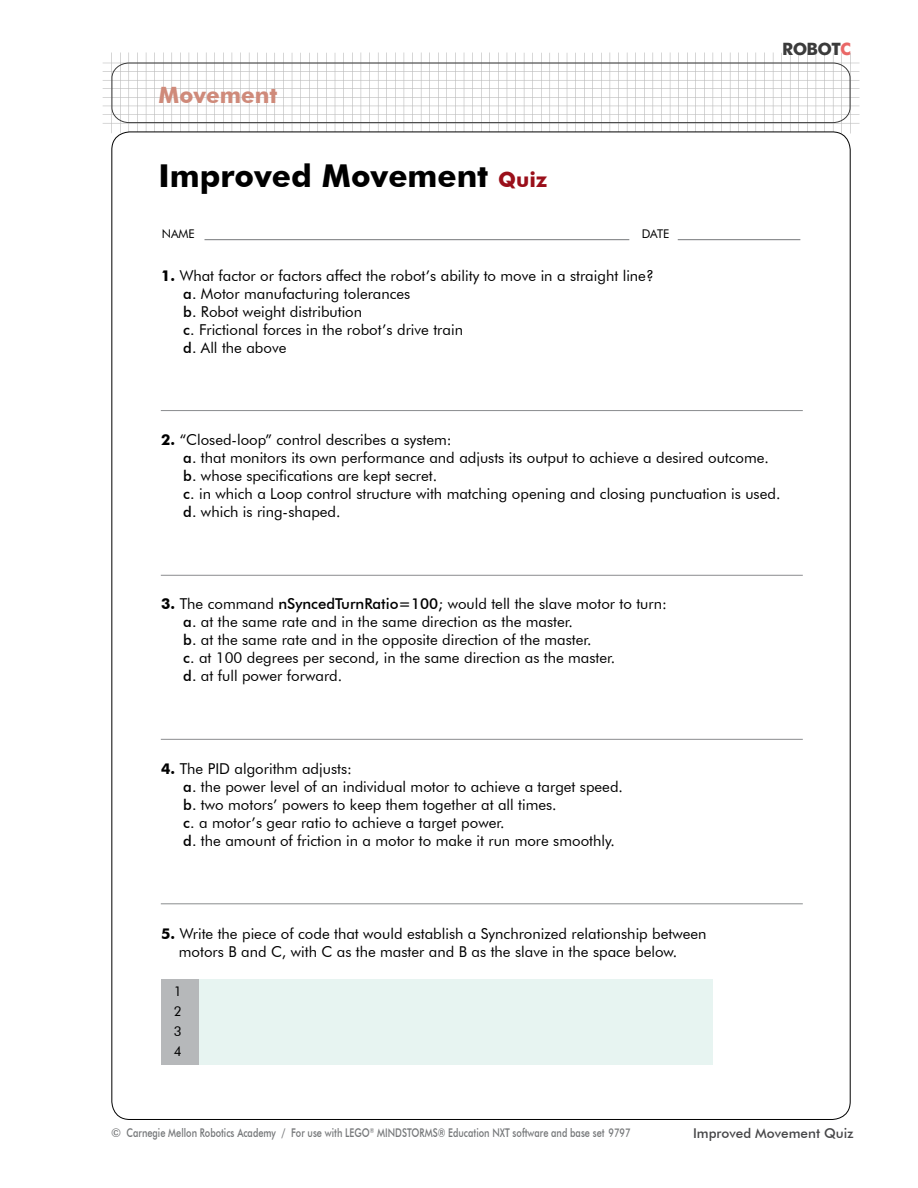
<style>
.page{position:relative;width:918px;height:1188px;background:#fff}
.page>*{position:absolute;margin:0;border:0;box-sizing:border-box;transform-origin:0 0}
.t1{font:700 31.5px "Futura BT";color:#000}
.t2{font:700 22.5px "Futura BT";color:#cf8a7a}
.t3{font:700 17.1px "Futura BT";letter-spacing:-.04em;color:#000}
.t4{font:15px/18px "Futura BT";color:#000}
.t5{font:500 13.5px "Futura BT";color:#464648}
.t6{font:13.5px/19.8px "Futura BT";color:#000;text-align:justify}
.t7{font:500 12px "Futura BT";color:#757779}
.t8{font:12px "Futura BT";color:#000}
.s1{font-size:21px;color:#9a0f1a}
.s2{font-weight:700}
.s3{font-weight:500}
.s4{color:#e33a39}
</style>
<div class="page">
<svg style="left:103px;top:53px;width:757px;height:81px"></svg>
<svg style="left:111px;top:62px;width:740px;height:61px"></svg>
<hr style="left:161px;top:575px;width:642px;height:1px;background:#8a8c8e">
<hr style="left:161px;top:739px;width:642px;height:1px;background:#8a8c8e">
<hr style="left:161px;top:410px;width:642px;height:1px;background:#8a8c8e">
<hr style="left:161px;top:903px;width:642px;height:1px;background:#8a8c8e">
<div style="left:161px;top:980px;width:552px;height:85px;background:#e7f4f1"></div>
<div style="left:161px;top:980px;width:38px;height:85px;background:#b6b8ba"></div>
<hr style="left:205px;top:239px;width:424px;height:1px;background:#757779">
<hr style="left:678px;top:239px;width:122px;height:1px;background:#757779">
<h2 class="t2" style="left:159px;top:82px;width:120px">Movement</h2>
<h1 class="t1" style="left:159px;top:157px;width:390px">Improved Movement <span class="s1">Quiz</span></h1>
<p class="t8" style="left:162px;top:226px;width:35px">NAME</p>
<p class="t8" style="left:642px;top:226px;width:29px">DATE</p>
<p class="t4" style="left:183px;top:266px;width:472px;text-indent:-22px"><span class="s2">1.</span> What factor or factors affect the robot’s ability to move in a straight line? <span class="s3">a.</span> Motor manufacturing tolerances<br><span class="s3">b.</span> Robot weight distribution<br><span class="s3">c.</span> Frictional forces in the robot’s drive train<br><span class="s3">d.</span> All the above</p>
<p class="t3" style="left:782px;top:39px;width:70px">ROBOT<span class="s4">C</span></p>
<p class="t4" style="left:183px;top:431px;width:599px;text-indent:-22px"><span class="s2">2.</span> “Closed-loop” control describes a system:<br><span class="s3">a.</span> that monitors its own performance and adjusts its output to achieve a desired outcome. <span class="s3">b.</span> whose specifications are kept secret.<br><span class="s3">c.</span> in which a Loop control structure with matching opening and closing punctuation is used. <span class="s3">d.</span> which is ring-shaped.</p>
<p class="t4" style="left:183px;top:595px;width:485px;text-indent:-22px"><span class="s2">3.</span> The command <span class="s3">nSyncedTurnRatio=100;</span> would tell the slave motor to turn: <span class="s3">a.</span> at the same rate and in the same direction as the master.<br><span class="s3">b.</span> at the same rate and in the opposite direction of the master.<br><span class="s3">c.</span> at 100 degrees per second, in the same direction as the master.<br><span class="s3">d.</span> at full power forward.</p>
<p class="t4" style="left:183px;top:759px;width:441px;text-indent:-22px"><span class="s2">4.</span> The PID algorithm adjusts:<br><span class="s3">a.</span> the power level of an individual motor to achieve a target speed. <span class="s3">b.</span> two motors’ powers to keep them together at all times.<br><span class="s3">c.</span> a motor’s gear ratio to achieve a target power.<br><span class="s3">d.</span> the amount of friction in a motor to make it run more smoothly.</p>
<p class="t4" style="left:179px;top:924px;width:529px;text-indent:-18px"><span class="s2">5.</span> Write the piece of code that would establish a Synchronized relationship between motors B and C, with C as the master and B as the slave in the space below.</p>
<p class="t6" style="left:174px;top:981px;width:9px">1<br>2<br>3<br>4</p>
<p class="t7" style="left:111px;top:1125px;width:521px">© Carnegie Mellon Robotics Academy / For use with LEGO<sup>®</sup> MINDSTORMS® Education NXT software and base set 9797</p>
<p class="t5" style="left:693px;top:1125px;width:162px">Improved Movement Quiz</p>
</div>
